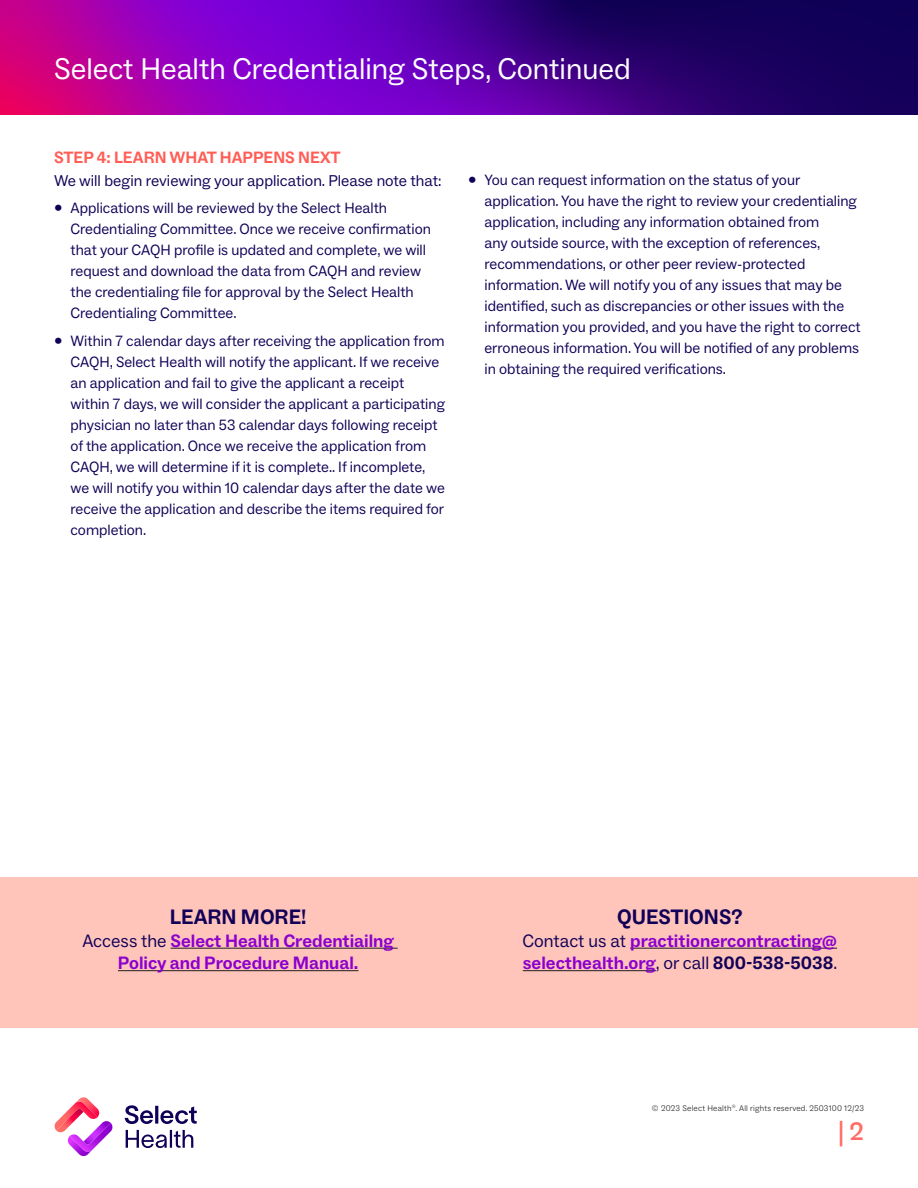
<style>
.page{position:relative;width:918px;height:1188px;background:#fff}
.page>*{position:absolute;margin:0;border:0;box-sizing:border-box;transform-origin:0 0}
.t1{font:30px "ABC Social";color:#fff}
.Header__17_pt_Dk_Blue{font:500 25.5px "ABC Social";color:#ff6d66}
.Header__Coral_14_pt_all_caps{font:700 21px "ABC Social";color:#110057}
.Body_Copy__10_5_pt_Blue{font:700 18px/22.5px "ABC Social";color:#8c00cd;text-align:center}
.Header__Coral_14_pt_all_caps-2{font:700 16.5px "ABC Social";color:#ff5d55}
.Body_Copy__10_5_pt_Blue-2{font:15.75px "ABC Social";color:#110057}
.t2{font:15px/21px "ABC Social";color:#110057}
.t3{font:300 8.25px "ABC Social";letter-spacing:.025em;color:#231f20}
.s1{font-weight:400;color:#110057}
.s2{color:#110057}
</style>
<div class="page">
<svg style="left:0;top:0;width:918px;height:114px;background:#5d0092"></svg>
<svg style="left:125px;top:1105px;width:72px;height:43px"></svg>
<svg style="left:54px;top:1097px;width:59px;height:59px"></svg>
<div style="left:0;top:878px;width:918px;height:150px;background:#ffc5bb"></div>
<hr style="left:171px;top:948px;width:227px;height:1px;background:#231f20">
<hr style="left:118px;top:970px;width:240px;height:1px;background:#231f20">
<hr style="left:630px;top:948px;width:207px;height:1px;background:#231f20">
<hr style="left:523px;top:970px;width:133px;height:1px;background:#231f20">
<p class="t1" style="left:54px;top:51px;width:578px">Select Health Credentialing Steps, Continued</p>
<p class="Header__Coral_14_pt_all_caps-2" style="left:54px;top:148px;width:288px">STEP 4: LEARN WHAT HAPPENS NEXT</p>
<p class="Body_Copy__10_5_pt_Blue-2" style="left:54px;top:171px;width:389px">We will begin reviewing your application. Please note that:</p>
<p class="t2" style="left:70px;top:198px;width:362px;text-indent:-16px">• Applications will be reviewed by the Select Health Credentialing Committee. Once we receive confirmation that your CAQH profile is updated and complete, we will request and download the data from CAQH and review the credentialing file for approval by the Select Health Credentialing Committee.</p>
<p class="t2" style="left:70px;top:331px;width:376px;text-indent:-16px">• Within 7 calendar days after receiving the application from CAQH, Select Health will notify the applicant. If we receive an application and fail to give the applicant a receipt within 7 days, we will consider the applicant a participating physician no later than 53 calendar days following receipt of the application. Once we receive the application from CAQH, we will determine if it is complete.. If incomplete, we will notify you within 10 calendar days after the date we receive the application and describe the items required for completion.</p>
<p class="t2" style="left:484px;top:170px;width:378px;text-indent:-16px">• You can request information on the status of your application. You have the right to review your credentialing application, including any information obtained from<br>any outside source, with the exception of references, recommendations, or other peer review-protected information. We will notify you of any issues that may be identified, such as discrepancies or other issues with the information you provided, and you have the right to correct erroneous information. You will be notified of any problems in obtaining the required verifications.</p>
<p class="Header__Coral_14_pt_all_caps" style="left:170px;top:904px;width:138px">LEARN MORE!</p>
<p class="Body_Copy__10_5_pt_Blue" style="left:82px;top:930px;width:313px"><span class="s1">Access the</span> Select Health Credentiailng<br>Policy and Procedure Manual.</p>
<p class="Header__Coral_14_pt_all_caps" style="left:617px;top:904px;width:127px">QUESTIONS?</p>
<p class="Body_Copy__10_5_pt_Blue" style="left:523px;top:930px;width:316px;text-align:left"><span class="s1">Contact us at</span> practitionercontracting@ selecthealth.org<span class="s1">, or call</span> <span class="s2">800-538-5038</span><span class="s1">.</span></p>
<p class="t3" style="left:652px;top:1103px;width:214px">© 2023 Select Health<sup>®</sup>. All rights reserved. 2503100 12/23</p>
<p class="Header__17_pt_Dk_Blue" style="left:838px;top:1115px;width:27px">| 2</p>
</div>
